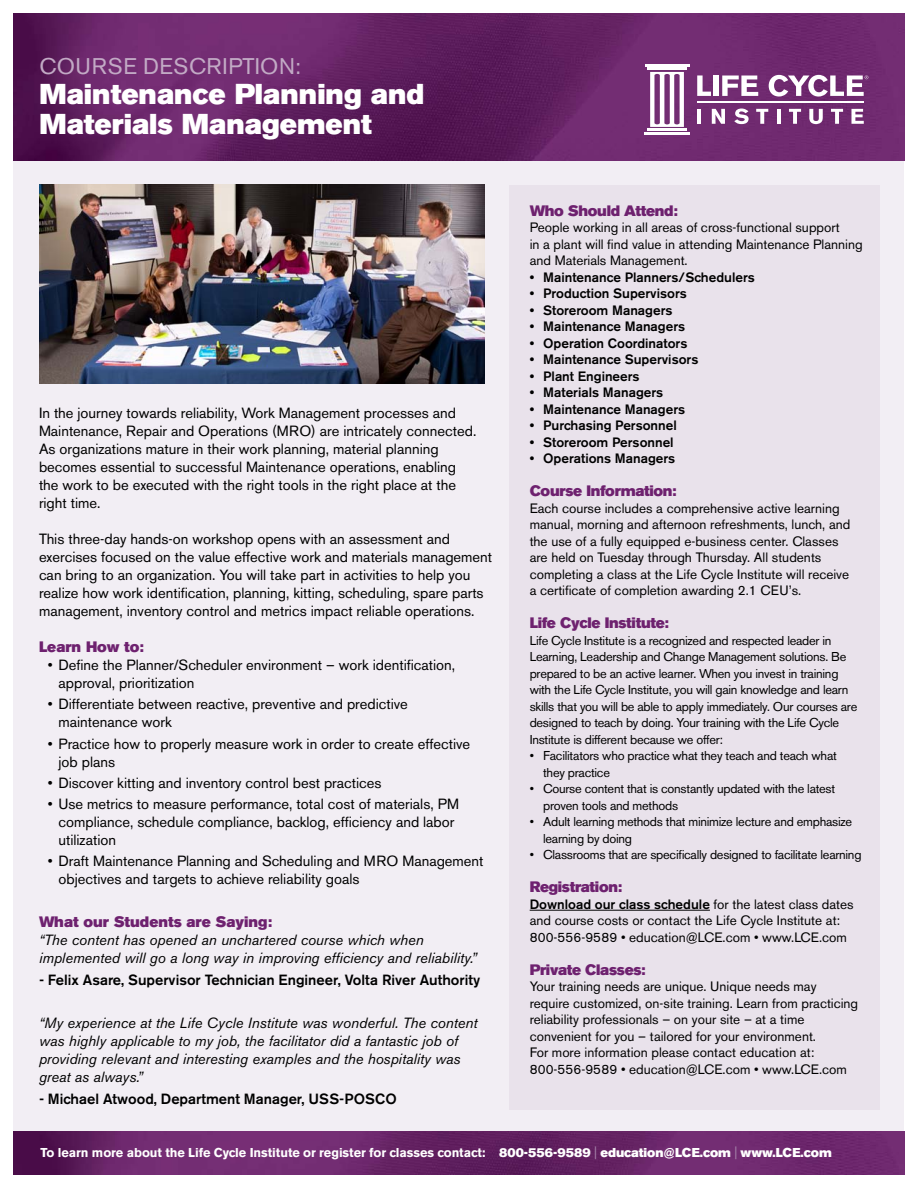
<style>
.page{position:relative;width:918px;height:1188px;background:#fff}
.page>*{position:absolute;margin:0;border:0;box-sizing:border-box;transform-origin:0 0}
.t1{font:28.5px/30px "Akzidenz Grotesk BE Super";color:#fff}
.t2{font:22.5px "Akzidenz Grotesk BE";letter-spacing:.02em;color:#c2aac5}
.t3{font:15px "Akzidenz Grotesk BE Super";letter-spacing:-.02em;color:#6e216f}
.t4{font:15px "Akzidenz Grotesk BE Super";color:#6e216f}
.t5{font:14.7px/18px "Akzidenz Grotesk BE";color:#000}
.t6{font:italic 14.7px/18px "Akzidenz Grotesk BE";color:#000}
.t7{font:500 14.7px "Akzidenz Grotesk BE";color:#000}
.t8{font:13.5px/16.5px "Akzidenz Grotesk BE";color:#000}
.t9{font:500 13.5px "Akzidenz Grotesk BE";color:#000}
.t10{font:12.75px/16.5px "Akzidenz Grotesk BE";letter-spacing:-.02em;color:#000}
.t11{font:700 12.75px "Akzidenz Grotesk BE";letter-spacing:-.005em;color:#fff}
.s1{font-weight:500}
.s2{font-family:"Akzidenz Grotesk BE Super";font-weight:400}
.s3{font-weight:400;color:#a480a8}
</style>
<div class="page">
<div style="left:14px;top:161px;width:890px;height:973px;background:#f2eef4"></div>
<img style="left:14px;top:14px;width:890px;height:146px">
<img style="left:14px;top:1131px;width:890px;height:43px">
<div style="left:509px;top:185px;width:371px;height:924px;background:#e9e2eb"></div>
<hr style="left:530px;top:910px;width:180px;height:1px;background:#000">
<svg style="left:650px;top:72px;width:34px;height:55px"></svg>
<hr style="left:647px;top:129px;width:40px;height:2px;background:#fff">
<hr style="left:648px;top:68px;width:39px;height:2px;background:#fff">
<hr style="left:645px;top:64px;width:45px;height:3px;background:#fff">
<hr style="left:645px;top:132px;width:45px;height:2px;background:#fff">
<svg style="left:697px;top:75px;width:14px;height:21px"></svg>
<div style="left:714px;top:76px;width:5px;height:20px;background:#fff"></div>
<svg style="left:722px;top:76px;width:36px;height:20px"></svg>
<hr style="left:697px;top:109px;width:4px;height:15px;background:#fff">
<svg style="left:712px;top:109px;width:13px;height:15px"></svg>
<svg style="left:734px;top:109px;width:15px;height:15px"></svg>
<svg style="left:756px;top:109px;width:12px;height:15px"></svg>
<hr style="left:777px;top:109px;width:4px;height:15px;background:#fff">
<svg style="left:789px;top:109px;width:12px;height:15px"></svg>
<svg style="left:809px;top:109px;width:14px;height:15px"></svg>
<svg style="left:831px;top:109px;width:12px;height:15px"></svg>
<svg style="left:851px;top:109px;width:13px;height:15px"></svg>
<hr style="left:697px;top:101px;width:167px;height:2px;background:#fff">
<svg style="left:769px;top:75px;width:99px;height:22px"></svg>
<img style="left:39px;top:184px;width:446px;height:200px">
<h2 class="t2" style="left:39px;top:53px;width:35px">Cours</h2>
<h2 class="t2" style="left:123px;top:53px;width:67px">e Descr</h2>
<h2 class="t2" style="left:222px;top:53px;width:80px">iption:</h2>
<h1 class="t1" style="left:39px;top:80px;width:386px">Maintenance Planning and<br>Materials Management</h1>
<p class="t5" style="left:39px;top:404px;width:439px">In the journey towards reliability, Work Management processes and Maintenance, Repair and Operations (MRO) are intricately connected.<br>As organizations mature in their work planning, material planning becomes essential to successful Maintenance operations, enabling the work to be executed with the right tools in the right place at the right time.</p>
<p class="t5" style="left:39px;top:530px;width:455px">This three-day hands-on workshop opens with an assessment and exercises focused on the value effective work and materials management can bring to an organization. You will take part in activities to help you realize how work identification, planning, kitting, scheduling, spare parts management, inventory control and metrics impact reliable operations.</p>
<p class="t4" style="left:39px;top:638px;width:106px">Learn How to:</p>
<p class="t5" style="left:59px;top:656px;width:398px;text-indent:-11px">• Define the Planner/Scheduler environment – work identification, approval, prioritization</p>
<p class="t5" style="left:59px;top:695px;width:351px;text-indent:-11px">• Differentiate between reactive, preventive and predictive maintenance work</p>
<p class="t5" style="left:59px;top:735px;width:413px;text-indent:-11px">• Practice how to properly measure work in order to create effective job plans</p>
<p class="t5" style="left:48px;top:774px;width:335px">• Discover kitting and inventory control best practices</p>
<p class="t5" style="left:59px;top:795px;width:402px;text-indent:-11px">• Use metrics to measure performance, total cost of materials, PM compliance, schedule compliance, backlog, efficiency and labor utilization</p>
<p class="t5" style="left:59px;top:852px;width:427px;text-indent:-11px">• Draft Maintenance Planning and Scheduling and MRO Management objectives and targets to achieve reliability goals</p>
<p class="t4" style="left:39px;top:913px;width:235px">What our Students are Saying:</p>
<p class="t6" style="left:39px;top:931px;width:439px">“The content has opened an unchartered course which when implemented will go a long way in improving efficiency and reliability.”</p>
<p class="t7" style="left:39px;top:971px;width:443px">- Felix Asare, Supervisor Technician Engineer, Volta River Authority</p>
<p class="t6" style="left:39px;top:1014px;width:440px">“My experience at the Life Cycle Institute was wonderful. The content was highly applicable to my job, the facilitator did a fantastic job of providing relevant and interesting examples and the hospitality was great as always.”</p>
<p class="t7" style="left:39px;top:1090px;width:359px">- Michael Atwood, Department Manager, USS-POSCO</p>
<p class="t3" style="left:530px;top:202px;width:150px">Who Should Attend:</p>
<p class="t8" style="left:530px;top:219px;width:334px">People working in all areas of cross-functional support<br>in a plant will find value in attending Maintenance Planning and Materials Management.</p>
<p class="t9" style="left:530px;top:269px;width:227px">• Maintenance Planners/Schedulers</p>
<p class="t9" style="left:530px;top:285px;width:159px">• Production Supervisors</p>
<p class="t9" style="left:530px;top:302px;width:144px">• Storeroom Managers</p>
<p class="t9" style="left:530px;top:318px;width:157px">• Maintenance Managers</p>
<p class="t9" style="left:530px;top:335px;width:159px">• Operation Coordinators</p>
<p class="t9" style="left:530px;top:351px;width:170px">• Maintenance Supervisors</p>
<p class="t9" style="left:530px;top:368px;width:111px">• Plant Engineers</p>
<p class="t9" style="left:530px;top:384px;width:135px">• Materials Managers</p>
<p class="t9" style="left:530px;top:401px;width:157px">• Maintenance Managers</p>
<p class="t9" style="left:530px;top:417px;width:149px">• Purchasing Personnel</p>
<p class="t9" style="left:530px;top:434px;width:145px">• Storeroom Personnel</p>
<p class="t9" style="left:530px;top:450px;width:147px">• Operations Managers</p>
<p class="t3" style="left:530px;top:482px;width:149px">Course Information:</p>
<p class="t8" style="left:530px;top:500px;width:322px">Each course includes a comprehensive active learning manual, morning and afternoon refreshments, lunch, and the use of a fully equipped e-business center. Classes are held on Tuesday through Thursday. All students completing a class at the Life Cycle Institute will receive a certificate of completion awarding 2.1 CE U’s.</p>
<p class="t3" style="left:530px;top:614px;width:141px">Life Cycle Institute:</p>
<p class="t10" style="left:530px;top:632px;width:329px">Life Cycle Institute is a recognized and respected leader in Learning, Leadership and Change Management solutions. Be prepared to be an active learner. When you invest in training with the Life Cycle Institute, you will gain knowledge and learn skills that you will be able to apply immediately. Our courses are designed to teach by doing. Your training with the Life Cycle Institute is different because we offer:</p>
<p class="t10" style="left:543px;top:748px;width:295px;text-indent:-14px">• Facilitators who practice what they teach and teach what they practice</p>
<p class="t10" style="left:543px;top:781px;width:294px;text-indent:-14px">• Course content that is constantly updated with the latest proven tools and methods</p>
<p class="t10" style="left:543px;top:814px;width:311px;text-indent:-14px">• Adult learning methods that minimize lecture and emphasize learning by doing</p>
<p class="t10" style="left:530px;top:847px;width:333px">• Classrooms that are specifically designed to facilitate learning</p>
<p class="t3" style="left:530px;top:878px;width:94px">Registration:</p>
<p class="t8" style="left:530px;top:896px;width:325px"><span class="s1">Download our class schedule</span> for the latest class dates and course costs or contact the Life Cycle I nstitute at:<br>800-556-9589 • education@LCE.com • www.LCE.com</p>
<p class="t3" style="left:530px;top:961px;width:118px">Private Classes:</p>
<p class="t8" style="left:530px;top:978px;width:330px">Your training needs are unique. Unique needs may require customized, on-site training. Learn from practicing reliability professionals – on your site – at a time convenient for you – tailored for your environment.<br>For more information please contact education at:<br>800-556-9589 • education@LCE.com • www.LCE.com</p>
<p class="t11" style="left:40px;top:1146px;width:793px">To learn more about the Life Cycle Institute or register for classes contact: <span class="s2">800-556-9589</span> <span class="s3">|</span> <span class="s2">education@LCE.com</span> <span class="s3">|</span> <span class="s2">www.LCE.com</span></p>
</div>
